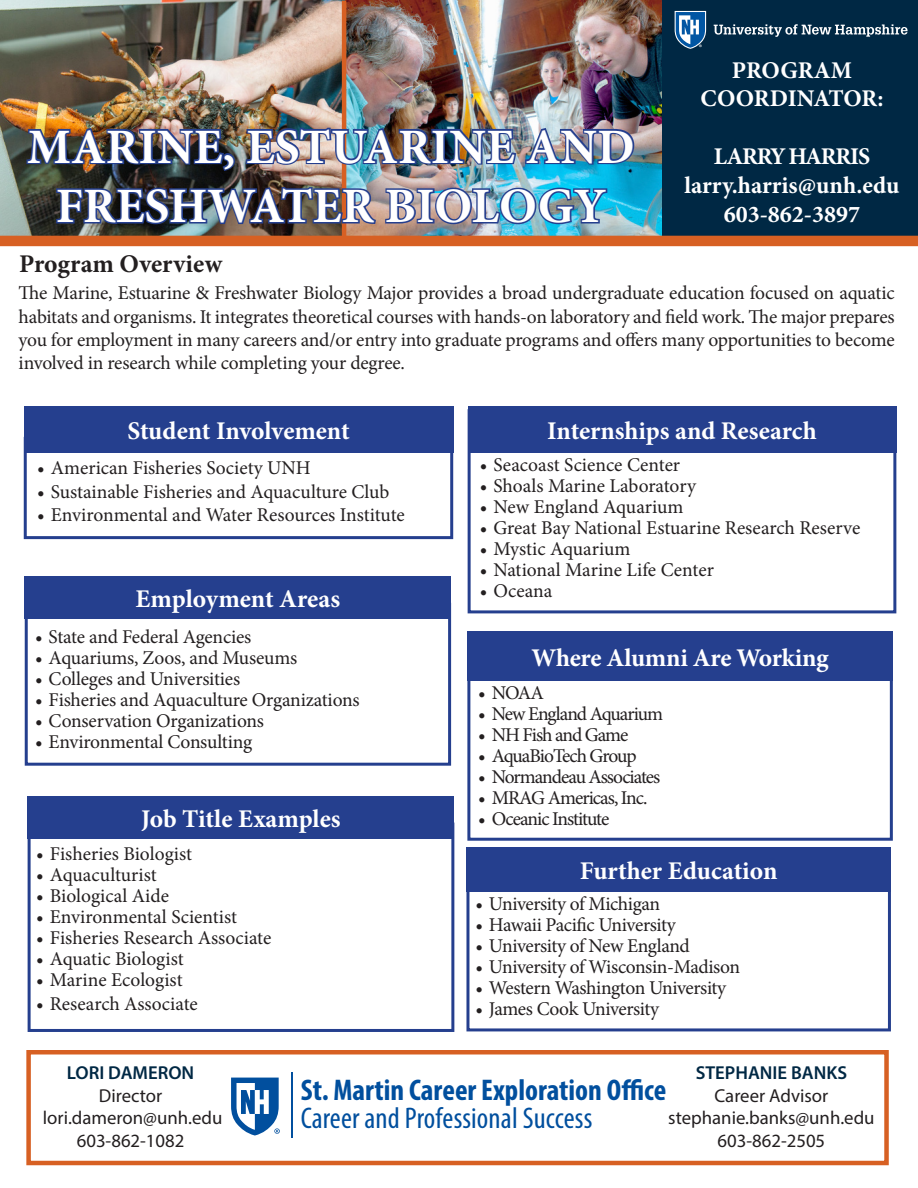
<style>
.page{position:relative;width:918px;height:1188px;background:#fff}
.page>*{position:absolute;margin:0;border:0;box-sizing:border-box;transform-origin:0 0}
.t1{font:700 49.5px "Minion Pro";color:#fff}
.t2{font:700 condensed 30px/27.8px "Myriad Pro";color:#014f9e}
.t3{font:700 25.5px "Minion Pro";letter-spacing:-.005em;color:#fff}
.t4{font:700 25.5px "Minion Pro";letter-spacing:.005em;color:#231f20}
.t5{font:700 24px "Minion Pro";color:#fff}
.t6{font:700 24px "Minion Pro";letter-spacing:-.05em;color:#fff}
.t7{font:19.5px/23.4px "Minion Pro";letter-spacing:-.01em;color:#231f20;text-align:justify}
.t8{font:19.5px "Minion Pro";letter-spacing:-.055em;color:#231f20}
.t9{font:19.5px "Minion Pro";letter-spacing:-.05em;color:#231f20}
.t10{font:19.5px "Minion Pro";letter-spacing:-.06em;color:#231f20}
.t11{font:18.75px "Myriad Pro";color:#231f20}
.t12{font:600 18.75px "Myriad Pro";color:#002844}
.t13{font:8.1px "Myriad Pro";color:#fff}
.s1{font-weight:400}
</style>
<div class="page">
<img style="left:0;top:0;width:918px;height:246px">
<svg style="left:675px;top:11px;width:31px;height:38px"></svg>
<svg style="left:714px;top:24px;width:194px;height:13px;background:#4e6a7d"></svg>
<div style="left:25px;top:603px;width:426px;height:163px;border:3px solid #253f8e"></div>
<div style="left:25px;top:577px;width:426px;height:42px;background:#253f8e"></div>
<div style="left:28px;top:823px;width:426px;height:209px;border:3px solid #253f8e"></div>
<div style="left:28px;top:796px;width:426px;height:43px;background:#253f8e"></div>
<svg style="left:25px;top:127px;width:48px;height:1039px"></svg>
<img style="left:69px;top:126px;width:167px;height:47px">
<img style="left:244px;top:126px;width:274px;height:41px">
<img style="left:524px;top:126px;width:112px;height:40px">
<img style="left:55px;top:186px;width:323px;height:40px">
<img style="left:384px;top:186px;width:225px;height:40px">
<div style="left:24px;top:437px;width:429px;height:102px;border:3px solid #253f8e"></div>
<div style="left:24px;top:406px;width:429px;height:47px;background:#253f8e"></div>
<div style="left:468px;top:409px;width:428px;height:204px;border:3px solid #253f8e"></div>
<div style="left:468px;top:406px;width:428px;height:47px;background:#253f8e"></div>
<div style="left:467px;top:658px;width:426px;height:183px;border:3px solid #253f8e"></div>
<div style="left:467px;top:631px;width:426px;height:50px;background:#253f8e"></div>
<div style="left:466px;top:874px;width:425px;height:157px;border:3px solid #253f8e"></div>
<div style="left:466px;top:848px;width:425px;height:44px;background:#253f8e"></div>
<div style="left:26px;top:1050px;width:863px;height:115px;border:4px solid #d76023"></div>
<hr style="left:291px;top:1072px;width:2px;height:66px;background:#014f9e">
<svg style="left:231px;top:1078px;width:49px;height:58px"></svg>
<p class="t13" style="left:699px;top:43px;width:5px">®</p>
<p class="t1" style="left:27px;top:112px;width:609px">MARINE, ESTUARINE AND</p>
<p class="t1" style="left:56px;top:171px;width:552px">FRESHWATER BIOLOGY</p>
<p class="t4" style="left:19px;top:246px;width:205px">Program Overview</p>
<p class="t5" style="left:732px;top:53px;width:122px">PROGRAM</p>
<p class="t5" style="left:701px;top:82px;width:184px">COORDINATOR:</p>
<p class="t6" style="left:714px;top:140px;width:158px">LARRY HARRIS</p>
<p class="t5" style="left:684px;top:168px;width:217px">larry.harris@unh.edu</p>
<p class="t5" style="left:724px;top:197px;width:138px">603-862-3897</p>
<p class="t7" style="left:19px;top:281px;width:878px">The Marine, Estuarine &amp; Freshwater Biology Major provides a broad undergraduate education focused on aquatic habitats and organisms. It integrates theoretical courses with hands-on laboratory and field work. The major prepares you for employment in many careers and/or entry into graduate programs and offers many opportunities to become involved in research while completing your degree.</p>
<p class="t3" style="left:127px;top:413px;width:224px">Student Involvement</p>
<p class="t7" style="left:37px;top:456px;width:275px">• American Fisheries Society UNH</p>
<p class="t7" style="left:37px;top:480px;width:354px">• Sustainable Fisheries and Aquaculture Club</p>
<p class="t7" style="left:37px;top:503px;width:369px">• Environmental and Water Resources Institute</p>
<p class="t3" style="left:136px;top:581px;width:206px">Employment Areas</p>
<p class="t7" style="left:35px;top:625px;width:218px">• State and Federal Agencies</p>
<p class="t7" style="left:35px;top:646px;width:264px">• Aquariums, Zoos, and Museums</p>
<p class="t7" style="left:35px;top:667px;width:207px">• Colleges and Universities</p>
<p class="t7" style="left:35px;top:688px;width:326px">• Fisheries and Aquaculture Organizations</p>
<p class="t7" style="left:35px;top:709px;width:230px">• Conservation Organizations</p>
<p class="t7" style="left:35px;top:730px;width:219px">• Environmental Consulting</p>
<p class="t3" style="left:141px;top:801px;width:201px">Job Title Examples</p>
<p class="t7" style="left:36px;top:842px;width:157px">• Fisheries Biologist</p>
<p class="t7" style="left:36px;top:863px;width:122px">• Aquaculturist</p>
<p class="t7" style="left:36px;top:884px;width:134px">• Biological Aide</p>
<p class="t7" style="left:36px;top:905px;width:202px">• Environmental Scientist</p>
<p class="t7" style="left:36px;top:926px;width:237px">• Fisheries Research Associate</p>
<p class="t7" style="left:36px;top:947px;width:149px">• Aquatic Biologist</p>
<p class="t7" style="left:36px;top:968px;width:148px">• Marine Ecologist</p>
<p class="t7" style="left:36px;top:992px;width:163px">• Research Associate</p>
<p class="t3" style="left:547px;top:413px;width:271px">Internships and Research</p>
<p class="t7" style="left:480px;top:454px;width:202px">• Seacoast Science Center</p>
<p class="t7" style="left:480px;top:475px;width:218px">• Shoals Marine Laboratory</p>
<p class="t7" style="left:480px;top:496px;width:205px">• New England Aquarium</p>
<p class="t7" style="left:480px;top:517px;width:382px">• Great Bay National Estuarine Research Reserve</p>
<p class="t7" style="left:480px;top:538px;width:152px">• Mystic Aquarium</p>
<p class="t7" style="left:480px;top:559px;width:235px">• National Marine Life Center</p>
<p class="t7" style="left:480px;top:580px;width:74px">• Oceana</p>
<p class="t3" style="left:532px;top:640px;width:299px">Where Alumni Are Working</p>
<p class="t7" style="left:478px;top:681px;width:67px">• NOAA</p>
<p class="t8" style="left:478px;top:701px;width:186px">• New England Aquarium</p>
<p class="t8" style="left:478px;top:722px;width:152px">• NH Fish and Game</p>
<p class="t10" style="left:478px;top:743px;width:160px">• AquaBioTech Group</p>
<p class="t8" style="left:478px;top:764px;width:184px">• Normandeau Associates</p>
<p class="t9" style="left:478px;top:785px;width:171px">• MRAG Americas, Inc.</p>
<p class="t8" style="left:478px;top:806px;width:133px">• Oceanic Institute</p>
<p class="t3" style="left:580px;top:853px;width:199px">Further Education</p>
<p class="t7" style="left:475px;top:893px;width:186px">• University of Michigan</p>
<p class="t7" style="left:475px;top:914px;width:202px">• Hawaii Pacific University</p>
<p class="t7" style="left:475px;top:935px;width:216px">• University of New England</p>
<p class="t7" style="left:475px;top:956px;width:266px">• University of Wisconsin-Madison</p>
<p class="t7" style="left:475px;top:977px;width:252px">• Western Washington University</p>
<p class="t7" style="left:475px;top:998px;width:185px">• James Cook University</p>
<p class="t12" style="left:67px;top:1061px;width:129px">LORI DAMERON</p>
<p class="t11" style="left:99px;top:1084px;width:65px">Director</p>
<p class="t11" style="left:43px;top:1106px;width:181px">lori.dameron@unh.edu</p>
<p class="t11" style="left:77px;top:1129px;width:109px">603-862-1082</p>
<p class="t12" style="left:696px;top:1061px;width:153px">STEPHANIE BANKS</p>
<p class="t11" style="left:715px;top:1084px;width:115px">Career Advisor</p>
<p class="t11" style="left:668px;top:1106px;width:208px">stephanie.banks@unh.edu</p>
<p class="t11" style="left:718px;top:1129px;width:109px">603-862-2505</p>
<p class="t2" style="left:301px;top:1075px;width:367px">St. Martin Career Exploration Office<br><span class="s1">Career and Professional Success</span></p>
</div>
